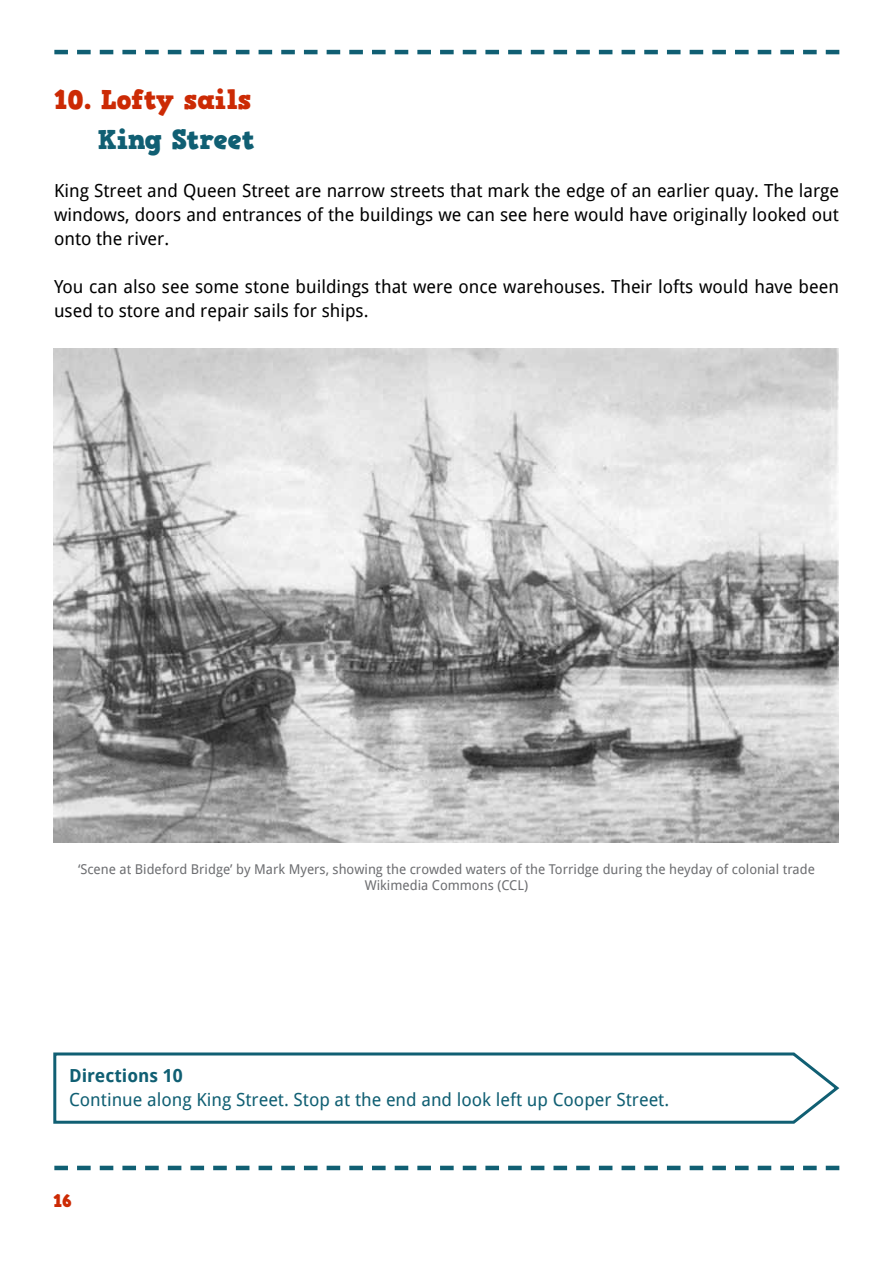
<style>
.page{position:relative;width:893px;height:1263px;background:#fff}
.page>*{position:absolute;margin:0;border:0;box-sizing:border-box;transform-origin:0 0}
.t1{font:27px "HVD Comic Serif Pro";color:#cc2a04}
.t2{font:27px "HVD Comic Serif Pro";letter-spacing:-.015em;color:#105f73}
.t3{font:18px/24px "Droid Sans";color:#000;text-align:justify}
.t4{font:18px "Droid Sans";color:#105f73}
.t5{font:700 18px "Droid Sans";color:#105f73}
.t6{font:18px "HVD Comic Serif Pro";color:#cc2a04}
.t7{font:13.5px/16.2px "Droid Sans";color:#6d6e71;text-align:center}
</style>
<div class="page">
<svg style="left:54px;top:50px;width:785px;height:4px"></svg>
<svg style="left:54px;top:1166px;width:785px;height:4px"></svg>
<svg style="left:53px;top:1052px;width:787px;height:72px"></svg>
<img style="left:54px;top:348px;width:785px;height:494px">
<h1 class="t1" style="left:54px;top:79px;width:199px">10. Lofty sails</h1>
<h1 class="t2" style="left:98px;top:119px;width:159px">King Street</h1>
<p class="t3" style="left:54px;top:178px;width:786px">King Street and Queen Street are narrow streets that mark the edge of an earlier quay. The large windows, doors and entrances of the buildings we can see here would have originally looked out onto the river.</p>
<p class="t3" style="left:54px;top:274px;width:786px">You can also see some stone buildings that were once warehouses. Their lofts would have been used to store and repair sails for ships.</p>
<p class="t7" style="left:78px;top:861px;width:738px">‘Scene at Bideford Bridge’ by Mark Myers, showing the crowded waters of the Torridge during the heyday of colonial trade<br>Wikimedia Commons (CCL)</p>
<p class="t5" style="left:69px;top:1065px;width:115px">Directions 10</p>
<p class="t4" style="left:69px;top:1089px;width:602px">Continue along King Street. Stop at the end and look left up Cooper Street.</p>
<p class="t6" style="left:53px;top:1187px;width:20px">16</p>
</div>
